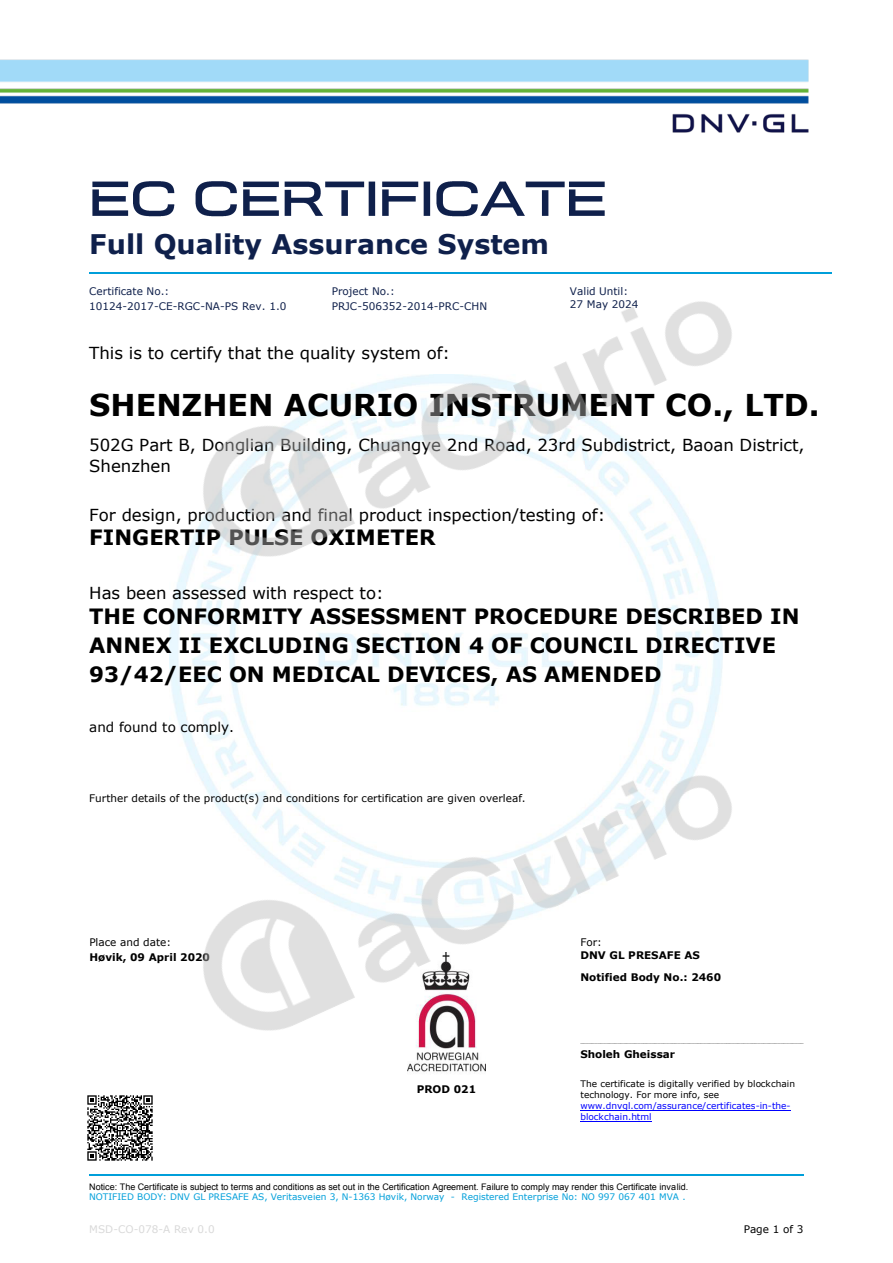
<style>
.page{position:relative;width:893px;height:1263px;background:#fff}
.page>*{position:absolute;margin:0;border:0;box-sizing:border-box;transform-origin:0 0}
.t1{font:700 30px "Verdana";color:#000}
.t2{font:700 27px "Verdana";color:#0f204b}
.t3{font:700 21px/29.4px "Verdana";color:#000}
.t4{font:16.5px/20.1px "Verdana";color:#000}
.t5{font:13.5px "Verdana";letter-spacing:.005em;color:#000}
.t6{font:10.5px "Verdana";color:#000}
.t7{font:10.5px/14.7px "Verdana";color:#0f204b}
.t8{font:700 10.5px/21.8px "Verdana";color:#000}
.t9{font:10.5px "Verdana";color:#d9d9d9}
.t10{font:9px "Arial";color:#000}
.t11{font:9px "Verdana";color:#009fda}
.t12{font:9px/10.9px "Verdana";letter-spacing:.005em;color:#000}
.t13{font:9px/10.9px "Verdana";color:#00f}
.t14{font:4.5px "Verdana";color:#000}
</style>
<div class="page">
<img style="left:0;top:59px;width:809px;height:74px">
<hr style="left:89px;top:1175px;width:715px;height:1px;background:#009fda">
<hr style="left:567px;top:273px;width:265px;height:1px;background:#009fda">
<img style="left:89px;top:181px;width:738px;height:440px">
<img style="left:87px;top:621px;width:704px;height:540px">
<h2 class="t2" style="left:89px;top:225px;width:461px">Full Quality Assurance System</h2>
<p class="t7" style="left:89px;top:284px;width:199px">Certificate No.:<br>10124-2017-CE-RGC-NA-PS Rev. 1.0</p>
<p class="t7" style="left:332px;top:284px;width:157px">Project No.:<br>PRJC-506352-2014-PRC-CHN</p>
<p class="t7" style="left:570px;top:285px;width:70px;line-height:12.8px">Valid Until:<br>27 May 2024</p>
<p class="t4" style="left:89px;top:343px;width:362px">This is to certify that the quality system of:</p>
<h1 class="t1" style="left:89px;top:384px;width:732px">SHENZHEN ACURIO INSTRUMENT CO., LTD.</h1>
<p class="t4" style="left:89px;top:435px;width:717px">502G Part B, Donglian Building, Chuangye 2nd Road, 23rd Subdistrict, Baoan District,<br>Shenzhen</p>
<p class="t4" style="left:89px;top:504px;width:517px">For design, production and final product inspection/testing of:</p>
<p class="t3" style="left:89px;top:522px;width:348px">FINGERTIP PULSE OXIMETER</p>
<p class="t4" style="left:89px;top:583px;width:296px">Has been assessed with respect to:</p>
<p class="t3" style="left:89px;top:601px;width:712px">THE CONFORMITY ASSESSMENT PROCEDURE DESCRIBED IN<br>ANNEX II EXCLUDING SECTION 4 OF COUNCIL DIRECTIVE<br>93/42/EEC ON MEDICAL DEVICES, AS AMENDED</p>
<p class="t5" style="left:89px;top:717px;width:146px">and found to comply.</p>
<p class="t6" style="left:89px;top:790px;width:438px">Further details of the product(s) and conditions for certification are given overleaf.</p>
<p class="t6" style="left:89px;top:935px;width:83px">Place and date:</p>
<p class="t8" style="left:89px;top:946px;width:122px">Høvik, 09 April 2020</p>
<p class="t8" style="left:417px;top:1078px;width:61px">PROD 021</p>
<p class="t6" style="left:580px;top:935px;width:23px">For:</p>
<p class="t8" style="left:580px;top:944px;width:142px">DNV GL PRESAFE AS<br>Notified Body No.: 2460</p>
<p class="t14" style="left:580px;top:1038px;width:225px">______________________________________________________________________________</p>
<p class="t8" style="left:580px;top:1043px;width:96px">Sholeh Gheissar</p>
<p class="t12" style="left:580px;top:1078px;width:216px">The certificate is digitally verified by blockchain technology. For more info, see</p>
<p class="t13" style="left:580px;top:1100px;width:212px">www.dnvgl.com/assurance/certificates-in-the&shy;blockchain.html</p>
<p class="t10" style="left:89px;top:1180px;width:601px">Notice: The Certificate is subject to terms and conditions as set out in the Certification Agreement. Failure to comply may render this Certificate invalid.</p>
<p class="t11" style="left:89px;top:1191px;width:598px">NOTIFIED BODY: DNV GL PRESAFE AS, Veritasveien 3, N-1363 Høvik, Norway - Registered Enterprise No: NO 997 067 401 MVA .</p>
<p class="t9" style="left:89px;top:1222px;width:127px">MSD-CO-078-A Rev 0.0</p>
<p class="t6" style="left:744px;top:1222px;width:61px">Page 1 of 3</p>
</div>
